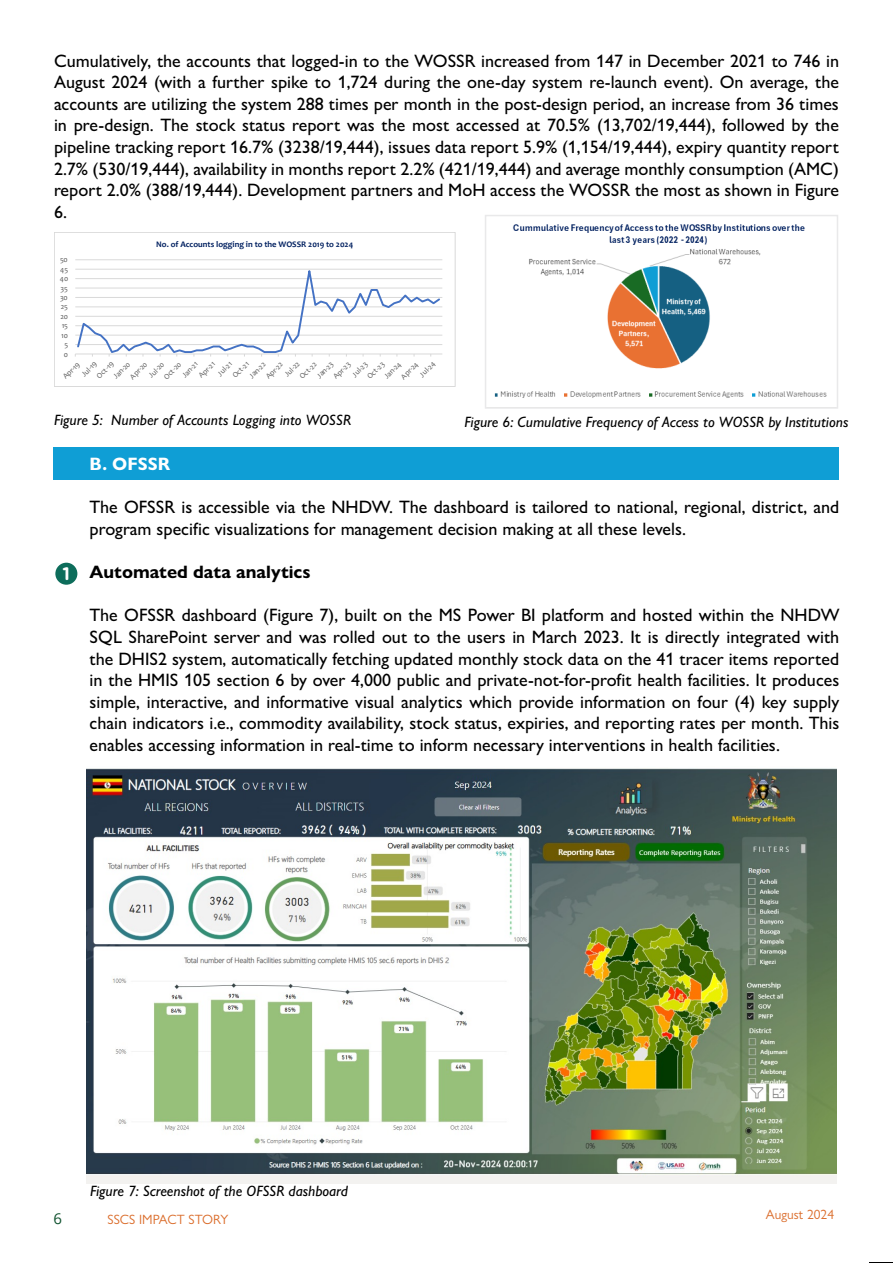
<style>
.page{position:relative;width:893px;height:1263px;background:#fff}
.page>*{position:absolute;margin:0;border:0;box-sizing:border-box;transform-origin:0 0}
.t1{font:500 18px/21.6px "Gill Sans Nova";color:#000;text-align:justify}
.t2{font:700 18px "Gill Sans Nova";color:#000}
.t3{font:700 18px "Gill Sans Nova";color:#fff}
.t4{font:700 18px "Gotham Rnd";color:#fff}
.t5{font:italic 500 15px "Gill Sans Nova";color:#000}
.t6{font:15px "Open Sans";color:#10522f}
.t7{font:13.5px "Gill Sans Nova";color:#db6e2d}
.t8{font:700 8.55px "Candara";color:#002060}
.t9{font:7.65px "Candara";letter-spacing:-.02em;color:#595959}
</style>
<div class="page">
<hr style="left:75px;top:259px;width:367px;height:1px;background:#d9d9d9">
<svg style="left:75px;top:260px;width:367px;height:97px"></svg>
<div style="left:54px;top:232px;width:401px;height:155px;border:1px solid #d9d9d9"></div>
<img style="left:494px;top:224px;width:333px;height:174px">
<div style="left:485px;top:215px;width:353px;height:194px;border:2px solid #e9e9ea"></div>
<div style="left:54px;top:447px;width:785px;height:33px;background:#0f9ed5"></div>
<div style="left:55px;top:563px;width:22px;height:22px;background:#0d6d5b;border-radius:50%"></div>
<img style="left:86px;top:768px;width:750px;height:415px">
<svg style="left:870px;top:1262px;width:23px;height:1px"></svg>
<p class="t1" style="left:54px;top:50px;width:786px">Cumulatively, the accounts that logged-in to the WOSSR increased from 147 in December 2021 to 746 in August 2024 (with a further spike to 1,724 during the one-day system re-launch event). On average, the accounts are utilizing the system 288 times per month in the post-design period, an increase from 36 times in pre-design. The stock status report was the most accessed at 70.5% (13,702/19,444), followed by the pipeline tracking report 16.7% (3238/19,444), issues data report 5.9% (1,154/19,444), expiry quantity report 2.7% (530/19,444), availability in months report 2.2% (421/19,444) and average monthly consumption (AMC) report 2.0% (388/19,444). Development partners and MoH access the WOSSR the most as shown in Figure 6.</p>
<p class="t9" style="left:60px;top:255px;width:9px">50</p>
<p class="t9" style="left:60px;top:264px;width:10px">45</p>
<p class="t9" style="left:60px;top:274px;width:10px">40</p>
<p class="t9" style="left:61px;top:283px;width:9px">35</p>
<p class="t9" style="left:60px;top:293px;width:9px">30</p>
<p class="t9" style="left:61px;top:302px;width:9px">25</p>
<p class="t9" style="left:60px;top:312px;width:9px">20</p>
<p class="t9" style="left:62px;top:321px;width:8px">15</p>
<p class="t9" style="left:61px;top:330px;width:8px">10</p>
<p class="t9" style="left:64px;top:340px;width:5px">5</p>
<p class="t9" style="left:64px;top:349px;width:6px">0</p>
<p class="t8" style="left:156px;top:239px;width:199px">No. of Accounts logging in to the WOSSR 2019 to 2024</p>
<p class="t9" style="left:111px;top:374px;width:22px;rotate:-45deg">Jan-20</p>
<p class="t9" style="left:128px;top:375px;width:23px;rotate:-45deg">Apr-20</p>
<p class="t9" style="left:146px;top:373px;width:20px;rotate:-45deg">Jul-20</p>
<p class="t9" style="left:162px;top:375px;width:23px;rotate:-45deg">Oct-20</p>
<p class="t9" style="left:180px;top:373px;width:20px;rotate:-45deg">Jan-21</p>
<p class="t9" style="left:196px;top:373px;width:21px;rotate:-45deg">Apr-21</p>
<p class="t9" style="left:215px;top:372px;width:19px;rotate:-45deg">Jul-21</p>
<p class="t9" style="left:230px;top:373px;width:21px;rotate:-45deg">Oct-21</p>
<p class="t9" style="left:247px;top:374px;width:21px;rotate:-45deg">Jan-22</p>
<p class="t9" style="left:264px;top:374px;width:22px;rotate:-45deg">Apr-22</p>
<p class="t9" style="left:282px;top:372px;width:20px;rotate:-45deg">Jul-22</p>
<p class="t9" style="left:297px;top:374px;width:22px;rotate:-45deg">Oct-22</p>
<p class="t9" style="left:315px;top:374px;width:22px;rotate:-45deg">Jan-23</p>
<p class="t9" style="left:331px;top:374px;width:22px;rotate:-45deg">Apr-23</p>
<p class="t9" style="left:350px;top:372px;width:20px;rotate:-45deg">Jul-23</p>
<p class="t9" style="left:365px;top:374px;width:22px;rotate:-45deg">Oct-23</p>
<p class="t9" style="left:382px;top:374px;width:22px;rotate:-45deg">Jan-24</p>
<p class="t9" style="left:399px;top:375px;width:23px;rotate:-45deg">Apr-24</p>
<p class="t9" style="left:417px;top:372px;width:20px;rotate:-45deg">Jul-24</p>
<p class="t9" style="left:61px;top:374px;width:22px;rotate:-45deg">Apr-19</p>
<p class="t9" style="left:79px;top:372px;width:19px;rotate:-45deg">Jul-19</p>
<p class="t9" style="left:94px;top:374px;width:22px;rotate:-45deg">Oct-19</p>
<p class="t5" style="left:54px;top:411px;width:298px">Figure 5: Number of Accounts Logging into WOSSR</p>
<p class="t5" style="left:464px;top:413px;width:385px">Figure 6: Cumulative Frequency of Access to WOSSR by Institutions</p>
<p class="t3" style="left:90px;top:453px;width:82px">B. OFSSR</p>
<p class="t1" style="left:90px;top:496px;width:751px">The OFSSR is accessible via the NHDW. The dashboard is tailored to national, regional, district, and program specific visualizations for management decision making at all these levels.</p>
<p class="t2" style="left:90px;top:561px;width:222px">Automated data analytics</p>
<p class="t1" style="left:90px;top:604px;width:751px">The OFSSR dashboard (Figure 7), built on the MS Power BI platform and hosted within the NHDW SQL SharePoint server and was rolled out to the users in March 2023. It is directly integrated with the DHIS2 system, automatically fetching updated monthly stock data on the 41 tracer items reported in the HMIS 105 section 6 by over 4,000 public and private-not-for-profit health facilities. It produces simple, interactive, and informative visual analytics which provide information on four (4) key supply chain indicators i.e., commodity availability, stock status, expiries, and reporting rates per month. This enables accessing information in real-time to inform necessary interventions in health facilities.</p>
<p class="t4" style="left:63px;top:560px;width:9px">1</p>
<p class="t6" style="left:54px;top:1208px;width:10px">6</p>
<p class="t5" style="left:90px;top:1182px;width:259px">Figure 7: Screenshot of the OFSSR dashboard</p>
<p class="t7" style="left:108px;top:1211px;width:122px">SSCS IMPACT STORY</p>
<p class="t7" style="left:766px;top:1206px;width:70px">August 2024</p>
</div>
